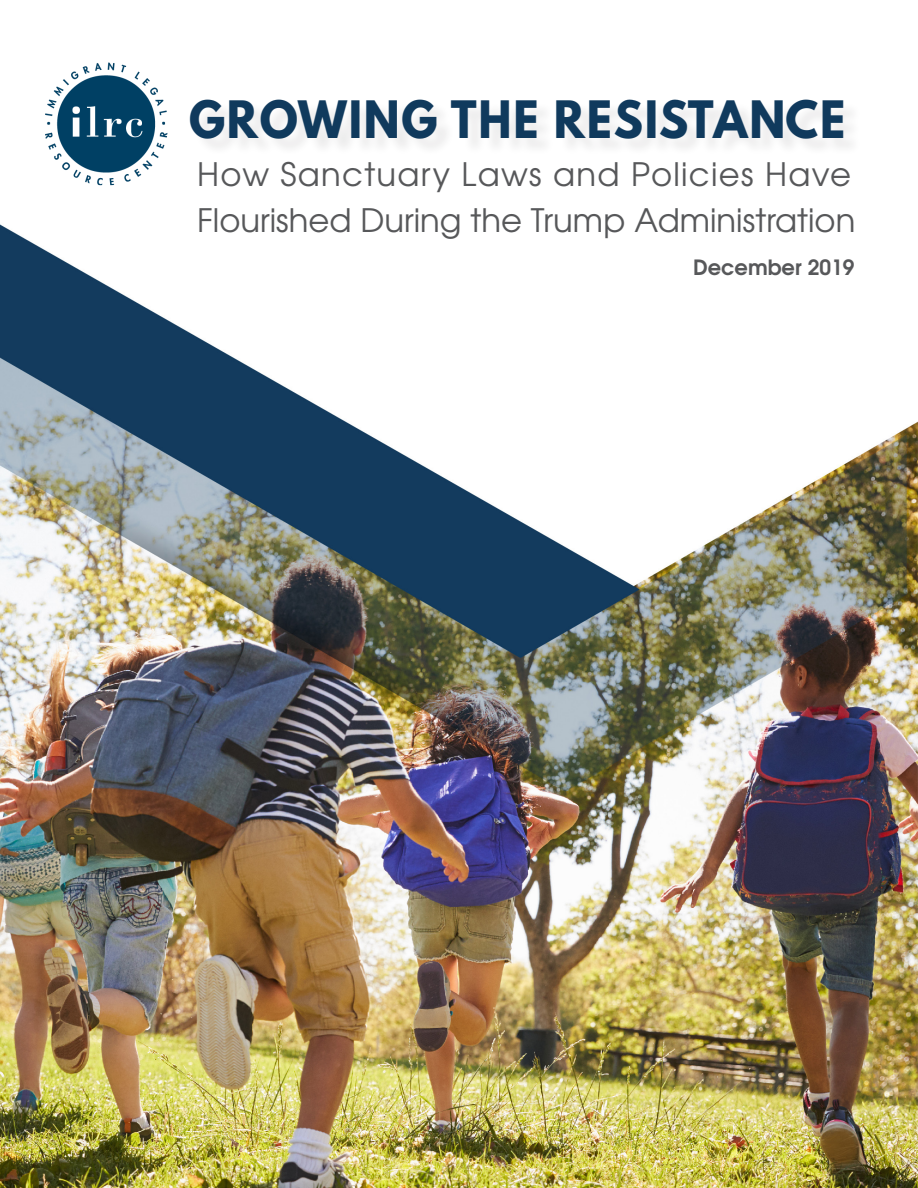
<style>
.page{position:relative;width:918px;height:1188px;background:#fff}
.page>*{position:absolute;margin:0;border:0;box-sizing:border-box;transform-origin:0 0}
.t1{font:700 45.75px "League Spartan";letter-spacing:.04em;color:#103a5d;scale:.95 1}
.t2{font:32.25px/46.5px "Te X Gyre Adventor";color:#57585a}
.t3{font:700 21px "Te X Gyre Adventor";color:#57585a}
</style>
<div class="page">
<img style="left:0;top:224px;width:918px;height:964px">
<div style="left:193px;top:101px;width:669px;height:55px;background:#f8f8f8"></div>
<img style="left:45px;top:62px;width:123px;height:124px">
<p class="t1" style="left:189px;top:83px;width:692px">GROWING THE RESISTANCE</p>
<p class="t2" style="left:197px;top:149px;width:660px">How Sanctuary Laws and Policies Have<br>Flourished During the Trump Administration</p>
<p class="t3" style="left:693px;top:249px;width:163px">December 2019</p>
</div>
